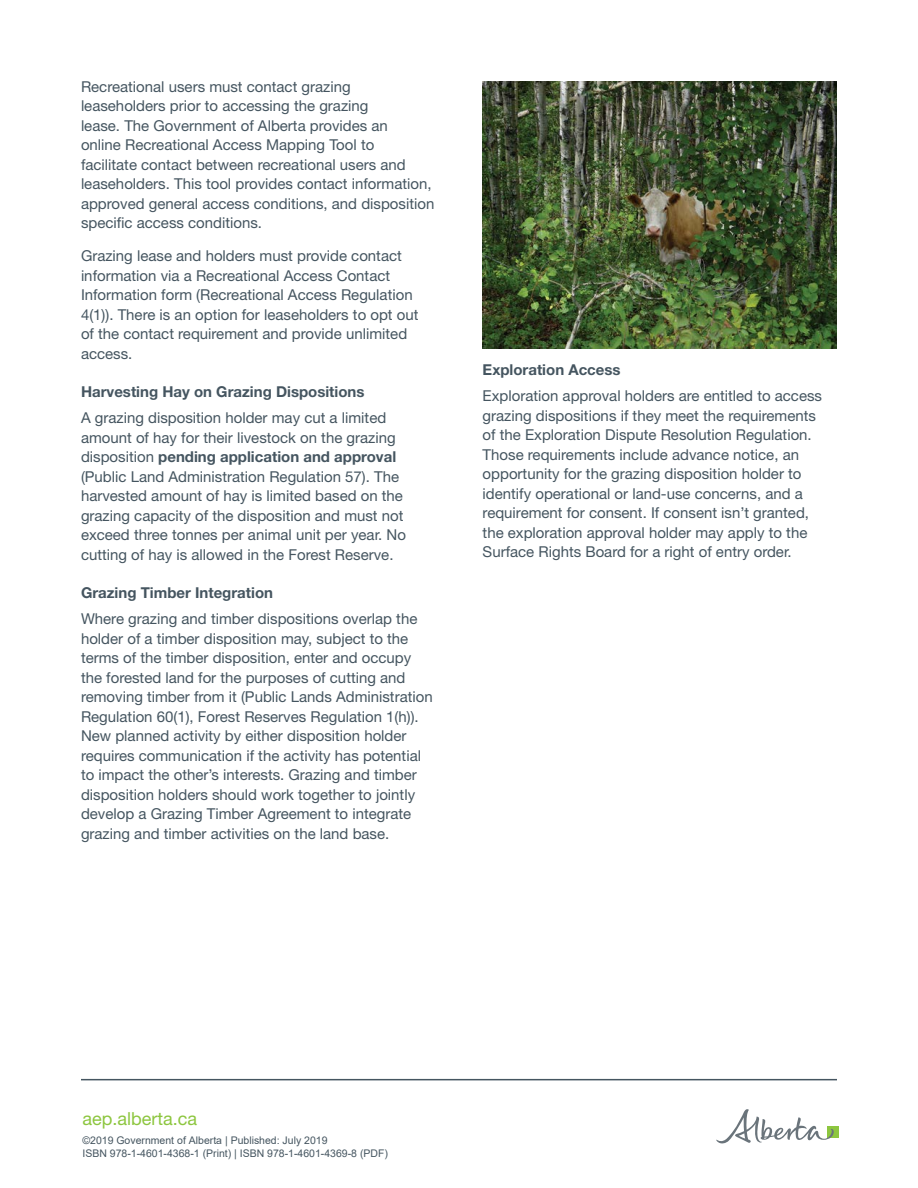
<style>
.page{position:relative;width:918px;height:1188px;background:#fff}
.page>*{position:absolute;margin:0;border:0;box-sizing:border-box;transform-origin:0 0}
.t1{font:18px "Helvetica Neue LT Std";color:#8dc63f}
.t2{font:15px/19.5px "Helvetica Neue LT Std";color:#455560}
.t3{font:700 15px "Helvetica Neue LT Std";color:#455560}
.t4{font:10.5px/12.6px "Arial";color:#455560}
.s1{font-weight:700}
</style>
<div class="page">
<hr style="left:81px;top:1079px;width:756px;height:1px;background:#455560">
<div style="left:827px;top:1127px;width:11px;height:11px;background:#8dc63f"></div>
<svg style="left:716px;top:1109px;width:118px;height:34px"></svg>
<img style="left:483px;top:81px;width:354px;height:267px">
<p class="t2" style="left:81px;top:76px;width:355px">Recreational users must contact grazing leaseholders prior to accessing the grazing<br>lease. The Government of Alberta provides an<br>online Recreational Access Mapping Tool to<br>facilitate contact between recreational users and leaseholders. This tool provides contact information, approved general access conditions, and disposition specific access conditions.</p>
<p class="t2" style="left:81px;top:246px;width:339px">Grazing lease and holders must provide contact information via a Recreational Access Contact Information form (Recreational Access Regulation 4(1)). There is an option for leaseholders to opt out of the contact requirement and provide unlimited access.</p>
<p class="t3" style="left:81px;top:382px;width:285px">Harvesting Hay on Grazing Dispositions</p>
<p class="t2" style="left:81px;top:408px;width:327px">A grazing disposition holder may cut a limited amount of hay for their livestock on the grazing disposition <span class="s1">pending application and approval </span>(Public Land Administration Regulation 57). The harvested amount of hay is limited based on the grazing capacity of the disposition and must not exceed three tonnes per animal unit per year. No cutting of hay is allowed in the Forest Reserve.</p>
<p class="t3" style="left:81px;top:583px;width:194px">Grazing Timber Integration</p>
<p class="t2" style="left:81px;top:609px;width:353px">Where grazing and timber dispositions overlap the holder of a timber disposition may, subject to the terms of the timber disposition, enter and occupy the forested land for the purposes of cutting and removing timber from it (Public Lands Administration Regulation 60(1), Forest Reserves Regulation 1(h)).<br>New planned activity by either disposition holder requires communication if the activity has potential to impact the other’s interests. Grazing and timber disposition holders should work together to jointly develop a Grazing Timber Agreement to integrate grazing and timber activities on the land base.</p>
<p class="t3" style="left:483px;top:361px;width:140px">Exploration Access</p>
<p class="t2" style="left:483px;top:386px;width:341px">Exploration approval holders are entitled to access grazing dispositions if they meet the requirements of the Exploration Dispute Resolution Regulation.<br>Those requirements include advance notice, an opportunity for the grazing disposition holder to identify operational or land-use concerns, and a requirement for consent. If consent isn’t granted, the exploration approval holder may apply to the Surface Rights Board for a right of entry order.</p>
<p class="t1" style="left:82px;top:1108px;width:116px">aep.alberta.ca</p>
<p class="t4" style="left:82px;top:1134px;width:307px">©2019 Government of Alberta | Published: July 2019<br>ISBN 978-1-4601-4368-1 (Print) | ISBN 978-1-4601-4369-8 (PDF)</p>
</div>
